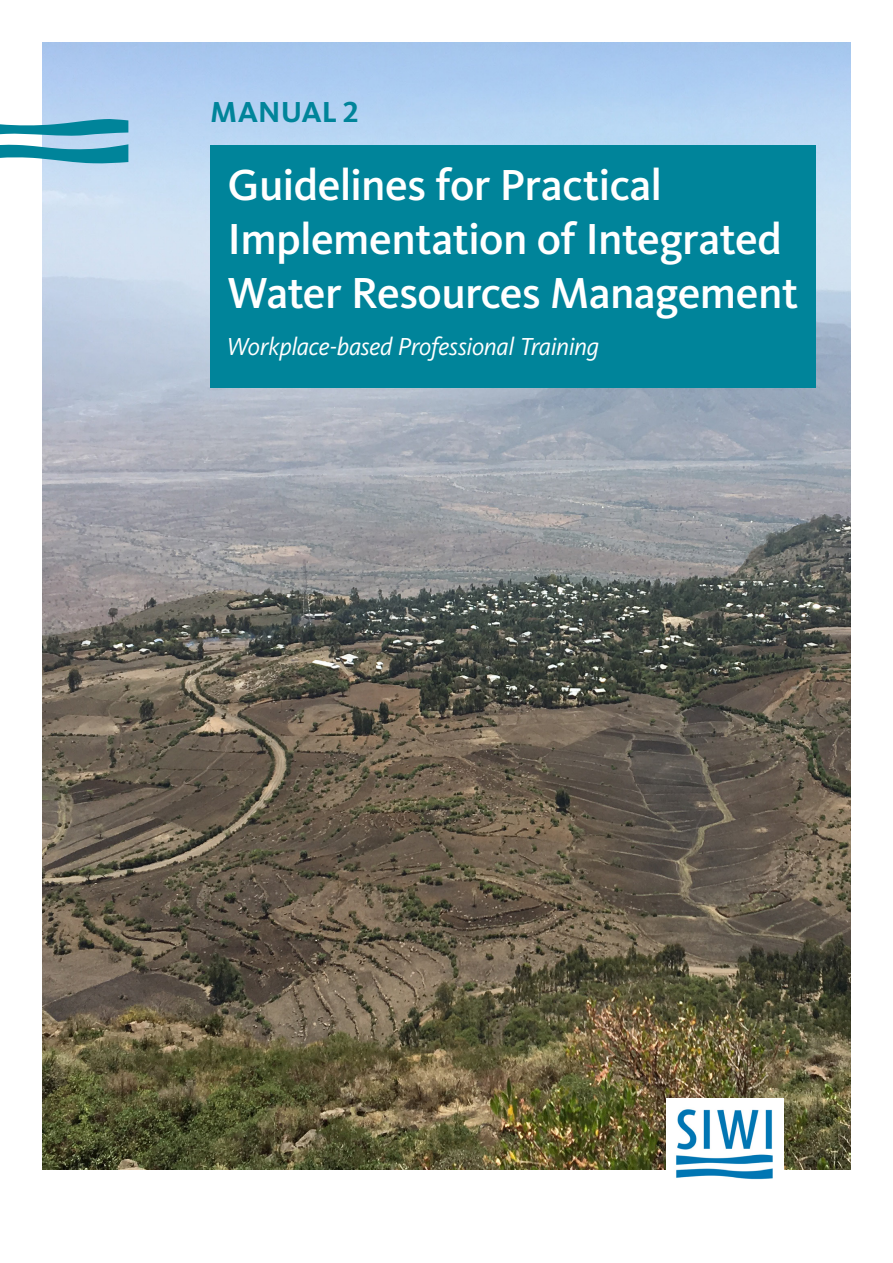
<style>
.page{position:relative;width:893px;height:1263px;background:#fff}
.page>*{position:absolute;margin:0;border:0;box-sizing:border-box;transform-origin:0 0}
.RUBRIK_1{font:500 45px/54px "Kievit OT";letter-spacing:-.015em;color:#fff}
.RUBRIK_1-2{font:700 30px "Kievit OT";color:#00849a}
.RUBRIK_1-3{font:italic 25.5px "Kievit OT";letter-spacing:-.015em;color:#fff}
</style>
<div class="page">
<img style="left:43px;top:43px;width:807px;height:1126px">
<div style="left:210px;top:146px;width:606px;height:242px;background:#00849a"></div>
<svg style="left:0;top:144px;width:128px;height:19px;background:#40a1b5"></svg>
<svg style="left:0;top:119px;width:128px;height:18px"></svg>
<div style="left:666px;top:1098px;width:117px;height:86px;background:#fff"></div>
<img style="left:676px;top:1109px;width:97px;height:71px">
<p class="RUBRIK_1-2" style="left:211px;top:94px;width:150px">MANUAL 2</p>
<p class="RUBRIK_1" style="left:227px;top:158px;width:572px">Guidelines for Practical<br>Implementation of Integrated<br>Water Resources Management</p>
<p class="RUBRIK_1-3" style="left:227px;top:331px;width:374px">Workplace-based Professional Training</p>
</div>
